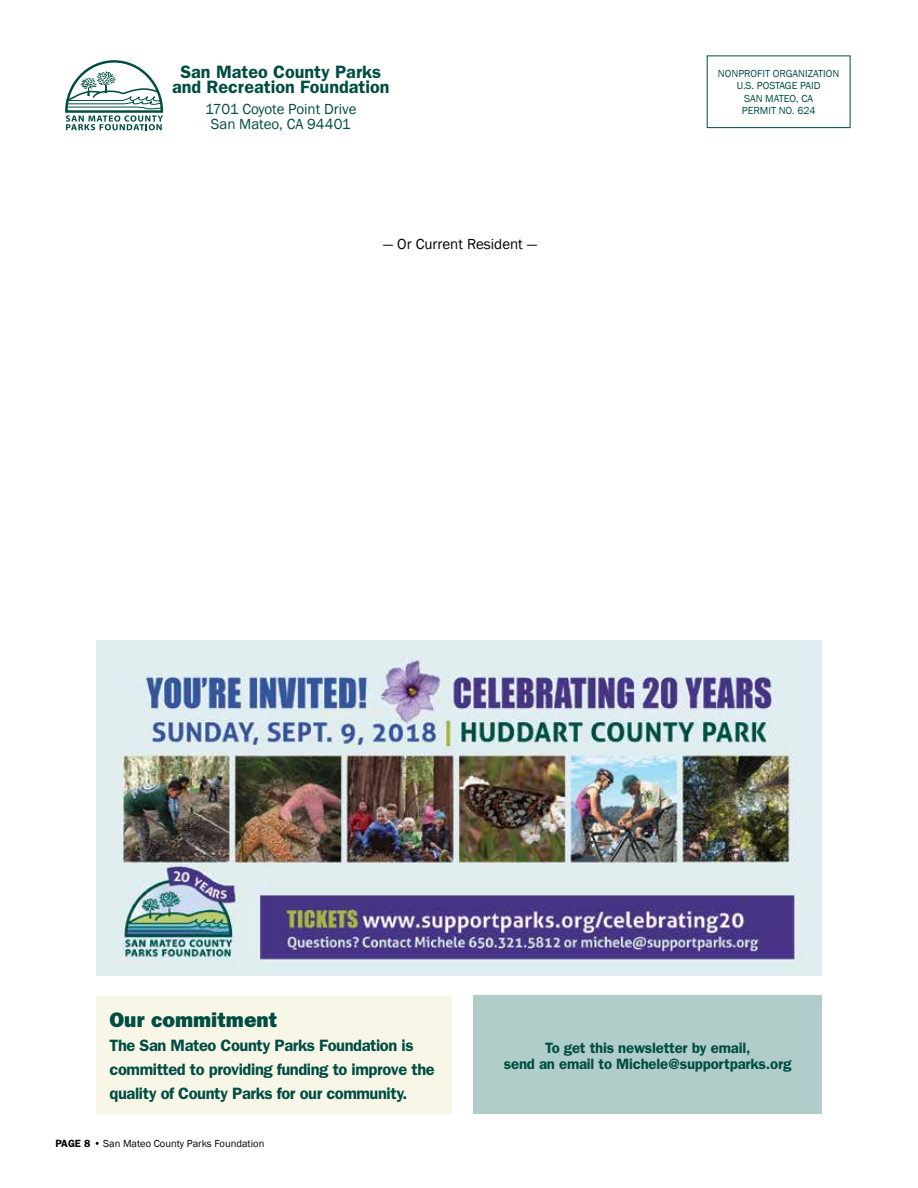
<style>
.page{position:relative;width:918px;height:1188px;background:#fff}
.page>*{position:absolute;margin:0;border:0;box-sizing:border-box;transform-origin:0 0}
.t1{font:800 21px "Franklin Gothic";color:#004d43}
.t2{font:600 18px/15px "Franklin Gothic";color:#004d43;text-align:center}
.t3{font:600 16.5px/24px "Franklin Gothic";letter-spacing:-.025em;color:#004d43}
.t4{font:600 15px/16.5px "Franklin Gothic";letter-spacing:-.015em;color:#004d43;text-align:center}
.t5{font:15px/15px "Franklin Gothic";color:#004d43;text-align:center}
.t6{font:15px "Franklin Gothic";color:#000}
.t7{font:10.5px/12.6px "Franklin Gothic";color:#004d43;text-align:right}
.t8{font:10.5px "Franklin Gothic";color:#000}
.s1{font-weight:600}
</style>
<div class="page">
<div style="left:707px;top:56px;width:143px;height:72px;border:1px solid #004d43"></div>
<svg style="left:65px;top:60px;width:98px;height:70px"></svg>
<div style="left:96px;top:996px;width:356px;height:117px;background:#f8f6e7"></div>
<div style="left:473px;top:995px;width:349px;height:119px;background:#b1cdca"></div>
<img style="left:96px;top:641px;width:726px;height:335px">
<p class="t2" style="left:172px;top:64px;width:219px">San Mateo County Parks and Recreation Foundation</p>
<p class="t5" style="left:205px;top:102px;width:153px">1701 Coyote Point Drive<br>San Mateo, CA 94401</p>
<p class="t6" style="left:383px;top:235px;width:155px">— Or Current Resident —</p>
<p class="t7" style="left:718px;top:67px;width:123px">NONPROFIT ORGANIZATION</p>
<p class="t7" style="left:737px;top:80px;width:85px">U.S. POSTAGE PAID</p>
<p class="t7" style="left:744px;top:92px;width:29px">SAn mateo</p>
<p class="t7" style="left:742px;top:92px;width:75px">, CA<br>PERMIT NO. 624</p>
<p class="t1" style="left:110px;top:1008px;width:169px">Our commitment</p>
<p class="t3" style="left:110px;top:1033px;width:327px">The San Mateo County Parks Foundation is committed to providing funding to improve the quality of County Parks for our community.</p>
<p class="t4" style="left:504px;top:1039px;width:289px">To get this newsletter by email,<br>send an email to Michele@supportparks.org</p>
<p class="t8" style="left:56px;top:1137px;width:210px"><span class="s1">PAGE 8</span> • San Mateo County Parks Foundation</p>
</div>
